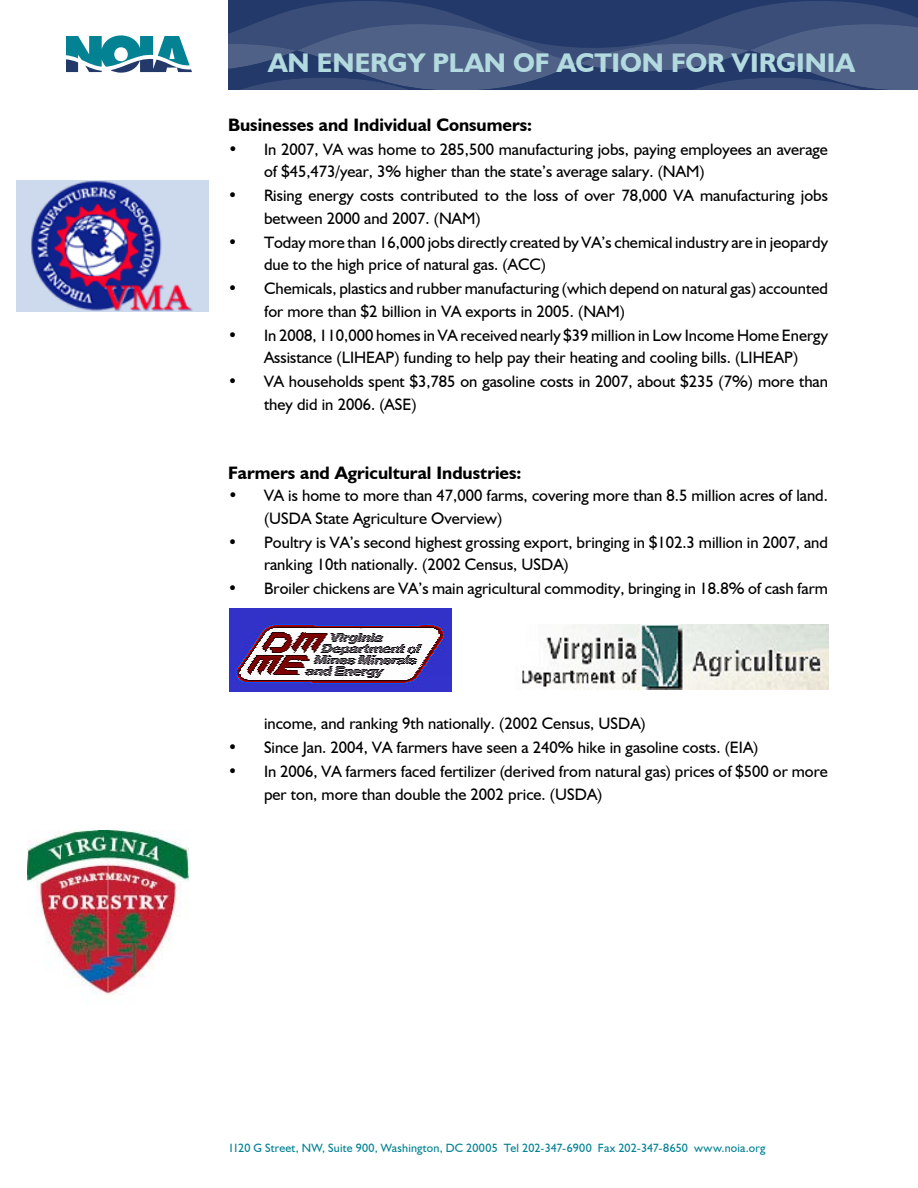
<style>
.page{position:relative;width:918px;height:1188px;background:#fff}
.page>*{position:absolute;margin:0;border:0;box-sizing:border-box;transform-origin:0 0}
.t1{font:700 27px "Humanist 521 BT";color:#b3dadf}
.t2{font:700 18px "Humanist 521 BT";color:#000}
.t3{font:16.5px/22.5px "Humanist 521 BT";color:#000}
.t4{font:12px "Humanist 521 BT";letter-spacing:.015em;color:#038293}
</style>
<div class="page">
<svg style="left:228px;top:1px;width:690px;height:89px;background:#394d78"></svg>
<svg style="left:67px;top:35px;width:125px;height:38px"></svg>
<img style="left:230px;top:608px;width:222px;height:84px">
<img style="left:16px;top:180px;width:192px;height:132px">
<img style="left:27px;top:830px;width:162px;height:165px">
<img style="left:522px;top:624px;width:307px;height:66px">
<h1 class="t1" style="left:268px;top:46px;width:588px">An Energy Plan of Action for virginia</h1>
<p class="t2" style="left:228px;top:114px;width:306px">Businesses and Individual Consumers:</p>
<p class="t3" style="left:264px;top:138px;width:566px;text-indent:-36px">• In 2007, VA was home to 285,500 manufacturing jobs, paying employees an average of $45,473/year, 3% higher than the state’s average salary. (NAM)</p>
<p class="t3" style="left:264px;top:184px;width:566px;text-indent:-36px">• Rising energy costs contributed to the loss of over 78,000 VA manufacturing jobs between 2000 and 2007. (NAM)</p>
<p class="t3" style="left:264px;top:231px;width:566px;text-indent:-36px">• Today more than 16,000 jobs directly created by VA’s chemical industry are in jeopardy due to the high price of natural gas. (ACC)</p>
<p class="t3" style="left:264px;top:277px;width:566px;text-indent:-36px">• Chemicals, plastics and rubber manufacturing (which depend on natural gas) accounted for more than $2 billion in VA exports in 2005. (NAM)</p>
<p class="t3" style="left:228px;top:324px;width:602px;text-align:center">• In 2008, 110,000 homes in VA received nearly $39 million in Low Income Home Energy<br>Assistance (LIHEAP) funding to help pay their heating and cooling bills. (LIHEAP)</p>
<p class="t3" style="left:264px;top:370px;width:566px;text-indent:-36px">• VA households spent $3,785 on gasoline costs in 2007, about $235 (7%) more than they did in 2006. (ASE)</p>
<p class="t2" style="left:228px;top:462px;width:295px">Farmers and Agricultural Industries:</p>
<p class="t3" style="left:264px;top:484px;width:565px;text-indent:-36px">• VA is home to more than 47,000 farms, covering more than 8.5 million acres of land. (USDA State Agriculture Overview)</p>
<p class="t3" style="left:264px;top:531px;width:565px;text-indent:-36px">• Poultry is VA’s second highest grossing export, bringing in $102.3 million in 2007, and ranking 10th nationally. (2002 Census, USDA)</p>
<p class="t3" style="left:228px;top:577px;width:601px">• Broiler chickens are VA’s main agricultural commodity, bringing in 18.8% of cash farm</p>
<p class="t3" style="left:264px;top:712px;width:383px">income, and ranking 9th nationally. (2002 Census, USDA)</p>
<p class="t3" style="left:228px;top:736px;width:532px">• Since Jan. 2004, VA farmers have seen a 240% hike in gasoline costs. (EIA)</p>
<p class="t3" style="left:264px;top:760px;width:565px;text-indent:-36px">• In 2006, VA farmers faced fertilizer (derived from natural gas) prices of $500 or more per ton, more than double the 2002 price. (USDA)</p>
<p class="t4" style="left:228px;top:1140px;width:539px">1120 G Street, NW, Suite 900, Washington, DC 20005 Tel 202-347-6900 Fax 202-347-8650 www.noia.org</p>
</div>
